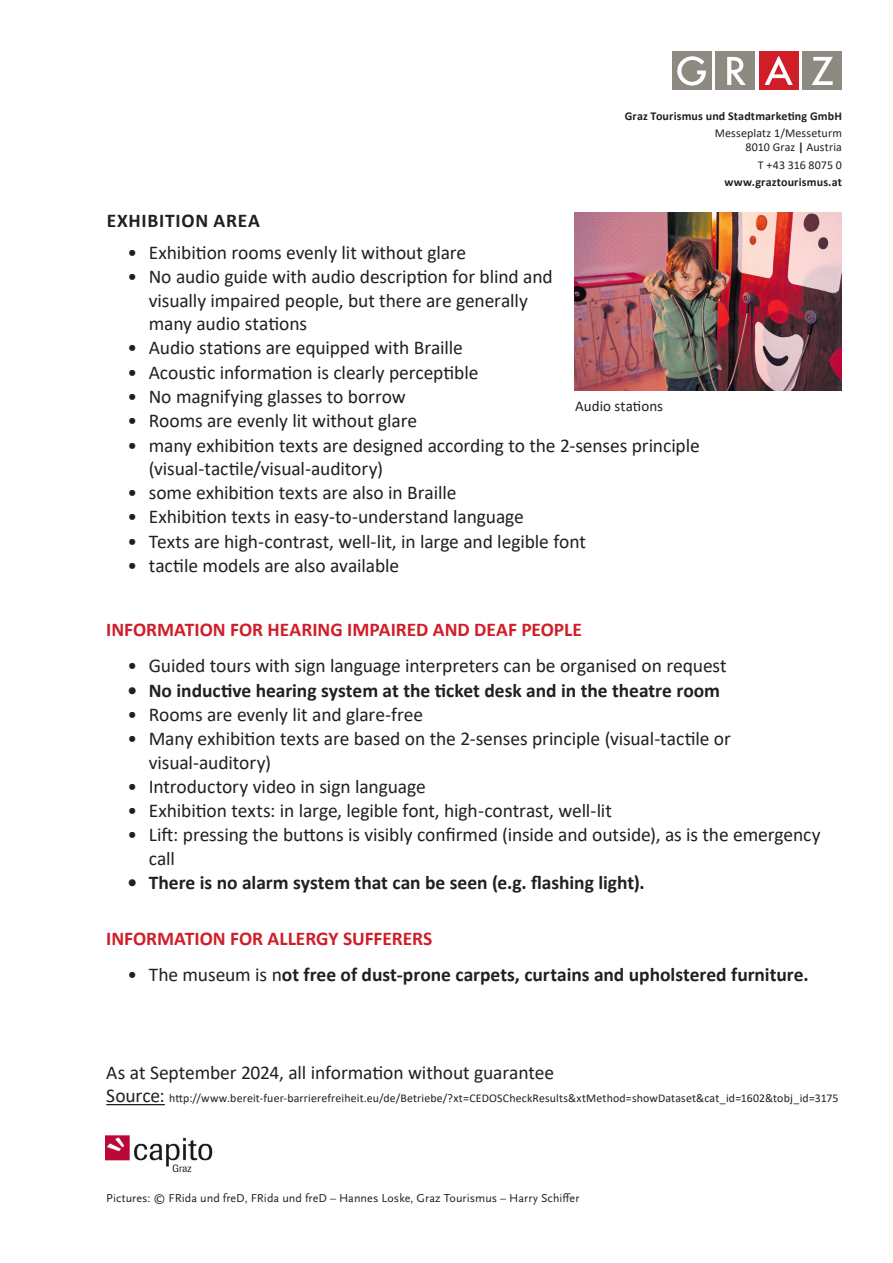
<style>
.page{position:relative;width:893px;height:1263px;background:#fff}
.page>*{position:absolute;margin:0;border:0;box-sizing:border-box;transform-origin:0 0}
.t1{font:19.5px/23.4px "Calibri";letter-spacing:-.005em;color:#231f20}
.t2{font:700 19.5px "Calibri";color:#231f20}
.t3{font:700 19.5px "Calibri";color:#d01e29}
.t4{font:700 19.5px "Calibri";letter-spacing:.04em;color:#231f20}
.t5{font:15px "Calibri";letter-spacing:.005em;color:#231f20}
.t6{font:12px "Scala Sans OT";letter-spacing:.005em;color:#231f20}
.t7{font:700 12px "Calibri";letter-spacing:.015em;color:#231f20}
.t8{font:12px/13.5px "Calibri";letter-spacing:.01em;color:#231f20;text-align:right}
.t9{font:11.85px "Calibri";letter-spacing:.01em;color:#231f20}
.s1{font-weight:700}
.s2{font-weight:400}
.s3{font-size:19.5px}
</style>
<div class="page">
<div style="left:672px;top:51px;width:39px;height:39px;background:#8c8a81"></div>
<svg style="left:677px;top:56px;width:29px;height:30px"></svg>
<div style="left:715px;top:51px;width:40px;height:39px;background:#8c8a81"></div>
<svg style="left:727px;top:57px;width:19px;height:28px"></svg>
<div style="left:803px;top:51px;width:39px;height:39px;background:#8c8a81"></div>
<svg style="left:812px;top:57px;width:21px;height:28px"></svg>
<div style="left:759px;top:51px;width:39px;height:39px;background:#d01e29"></div>
<svg style="left:765px;top:56px;width:28px;height:29px"></svg>
<img style="left:575px;top:213px;width:267px;height:178px">
<img style="left:106px;top:1135px;width:107px;height:37px">
<hr style="left:106px;top:1104px;width:59px;height:1px;background:#231f20">
<p class="t7" style="left:625px;top:107px;width:219px">Graz Tourismus und Stadtmarketing GmbH</p>
<p class="t8" style="left:715px;top:126px;width:129px">Messeplatz 1/Messeturm<br>8010 Graz <span class="s1">|</span> Austria</p>
<p class="t8" style="left:758px;top:158px;width:85px">T +43 316 8075 0</p>
<p class="t7" style="left:725px;top:174px;width:119px">www.graztourismus.at</p>
<p class="t4" style="left:107px;top:207px;width:155px">EXHIBITION AREA</p>
<p class="t1" style="left:128px;top:240px;width:340px">• Exhibition rooms evenly lit without glare</p>
<p class="t1" style="left:149px;top:265px;width:405px;text-indent:-21px">• No audio guide with audio description for blind and visually impaired people, but there are generally many audio stations</p>
<p class="t1" style="left:128px;top:336px;width:337px">• Audio stations are equipped with Braille</p>
<p class="t1" style="left:128px;top:360px;width:352px">• Acoustic information is clearly perceptible</p>
<p class="t1" style="left:128px;top:384px;width:280px">• No magnifying glasses to borrow</p>
<p class="t1" style="left:128px;top:409px;width:291px">• Rooms are evenly lit without glare</p>
<p class="t1" style="left:149px;top:433px;width:553px;text-indent:-21px">• many exhibition texts are designed according to the 2-senses principle (visual-tactile/visual-auditory)</p>
<p class="t1" style="left:128px;top:480px;width:330px">• some exhibition texts are also in Braille</p>
<p class="t1" style="left:128px;top:505px;width:398px">• Exhibition texts in easy-to-understand language</p>
<p class="t1" style="left:128px;top:529px;width:460px">• Texts are high-contrast, well-lit, in large and legible font</p>
<p class="t1" style="left:128px;top:553px;width:273px">• tactile models are also available</p>
<p class="t5" style="left:575px;top:396px;width:89px">Audio stations</p>
<p class="t3" style="left:106px;top:616px;width:477px">INFORMATION FOR HEARING IMPAIRED AND DEAF PEOPLE</p>
<p class="t1" style="left:128px;top:654px;width:601px">• Guided tours with sign language interpreters can be organised on request</p>
<p class="t2" style="left:128px;top:676px;width:594px">• No inductive hearing system at the ticket desk and in the theatre room</p>
<p class="t1" style="left:128px;top:702px;width:297px">• Rooms are evenly lit and glare-free</p>
<p class="t1" style="left:149px;top:726px;width:584px;text-indent:-21px">• Many exhibition texts are based on the 2-senses principle (visual-tactile or visual-auditory)</p>
<p class="t1" style="left:128px;top:774px;width:300px">• Introductory video in sign language</p>
<p class="t1" style="left:128px;top:798px;width:486px">• Exhibition texts: in large, legible font, high-contrast, well-lit</p>
<p class="t1" style="left:149px;top:823px;width:673px;text-indent:-21px">• Lift: pressing the buttons is visibly confirmed (inside and outside), as is the emergency call</p>
<p class="t2" style="left:128px;top:869px;width:519px">• There is no alarm system that can be seen (e.g. flashing light).</p>
<p class="t3" style="left:106px;top:925px;width:328px">INFORMATION FOR ALLERGY SUFFERERS</p>
<p class="t2" style="left:128px;top:961px;width:683px"><span class="s2">• The museum is n</span>ot free of dust-prone carpets, curtains and upholstered furniture.</p>
<p class="t1" style="left:106px;top:1060px;width:449px">As at September 2024, all information without guarantee</p>
<p class="t9" style="left:106px;top:1090px;width:734px"><span class="s3">Source:</span> http://www.bereit-fuer-barrierefreiheit.eu/de/Betriebe/?xt=CEDOSCheckResults&amp;xtMethod=showDataset&amp;cat_id=1602&amp;tobj_id=3175</p>
<p class="t6" style="left:106px;top:1191px;width:475px">Pictures: © FRida und freD, FRida und freD – Hannes Loske, Graz Tourismus – Harry Schiffer</p>
</div>
